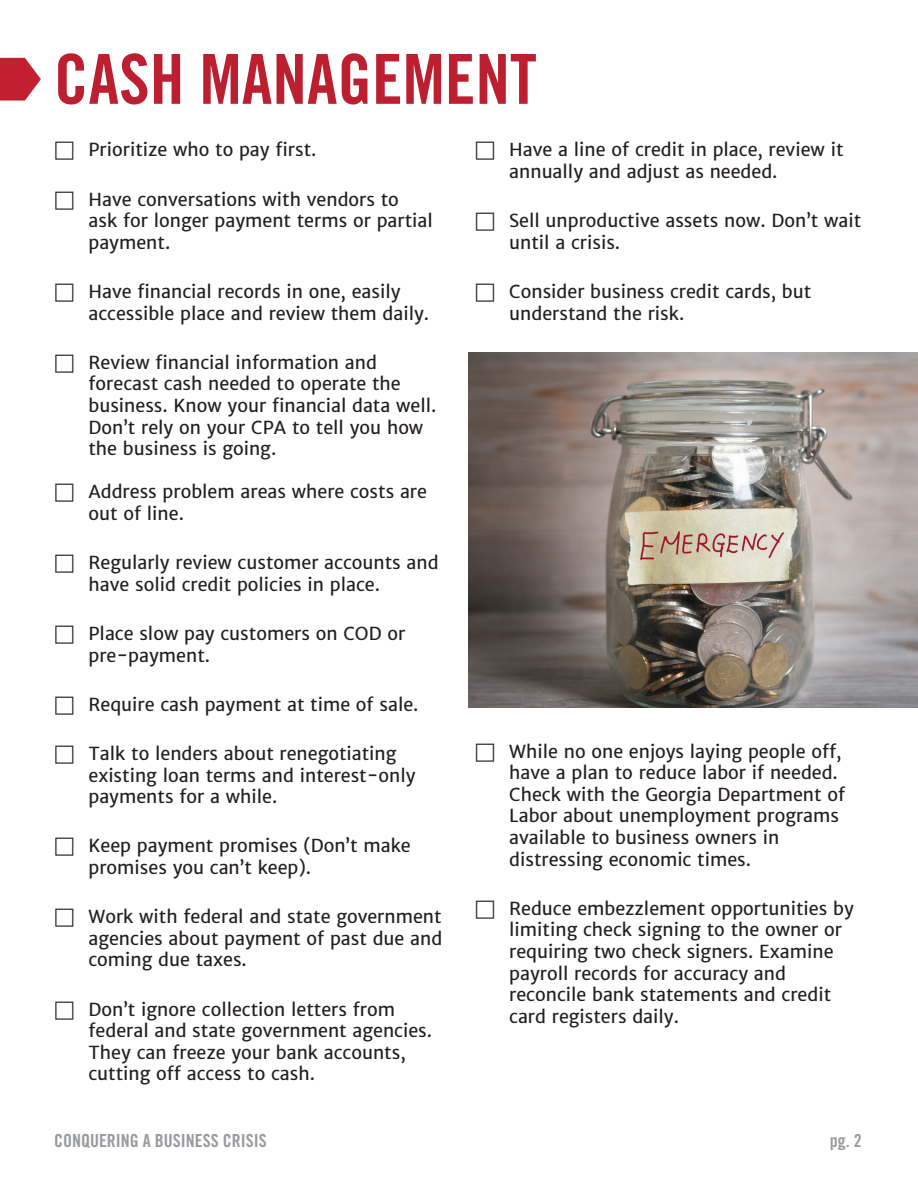
<style>
.page{position:relative;width:918px;height:1188px;background:#fff}
.page>*{position:absolute;margin:0;border:0;box-sizing:border-box;transform-origin:0 0}
.t1{font:69px "Trade Gothic LT Std Bd Cn 20";color:#bc1f30}
.t2{font:18px/21.6px "Merriweather Sans";color:#231f20}
.t3{font:18px "Trade Gothic LT Std Bd Cn 20";color:#999b9e}
</style>
<div class="page">
<img style="left:468px;top:353px;width:450px;height:354px">
<svg style="left:0;top:58px;width:41px;height:43px"></svg>
<p class="t1" style="left:54px;top:37px;width:484px">CASH MANAGEMENT</p>
<p class="t2" style="left:88px;top:139px;width:229px">Prioritize who to pay first.</p>
<p class="t2" style="left:88px;top:188px;width:346px">Have conversations with vendors to<br>ask for longer payment terms or partial payment.</p>
<p class="t2" style="left:88px;top:280px;width:342px">Have financial records in one, easily accessible place and review them daily.</p>
<p class="t2" style="left:88px;top:351px;width:349px">Review financial information and forecast cash needed to operate the business. Know your financial data well.<br>Don’t rely on your CPA to tell you how the business is going.</p>
<p class="t2" style="left:88px;top:481px;width:340px">Address problem areas where costs are out of line.</p>
<p class="t2" style="left:88px;top:552px;width:352px">Regularly review customer accounts and have solid credit policies in place.</p>
<p class="t2" style="left:88px;top:622px;width:318px">Place slow pay customers on COD or pre-payment.</p>
<p class="t2" style="left:88px;top:693px;width:332px">Require cash payment at time of sale.</p>
<p class="t2" style="left:88px;top:742px;width:329px">Talk to lenders about renegotiating existing loan terms and interest-only payments for a while.</p>
<p class="t2" style="left:88px;top:835px;width:324px">Keep payment promises (Don’t make promises you can’t keep).</p>
<p class="t2" style="left:88px;top:906px;width:355px;text-align:justify">Work with federal and state government agencies about payment of past due and coming due taxes.</p>
<p class="t2" style="left:88px;top:998px;width:345px">Don’t ignore collection letters from federal and state government agencies.<br>They can freeze your bank accounts, cutting off access to cash.</p>
<p class="t2" style="left:509px;top:139px;width:336px">Have a line of credit in place, review it annually and adjust as needed.</p>
<p class="t2" style="left:509px;top:210px;width:353px">Sell unproductive assets now. Don’t wait until a crisis.</p>
<p class="t2" style="left:509px;top:280px;width:303px">Consider business credit cards, but understand the risk.</p>
<p class="t2" style="left:509px;top:740px;width:337px">While no one enjoys laying people off, have a plan to reduce labor if needed.<br>Check with the Georgia Department of Labor about unemployment programs available to business owners in distressing economic times.</p>
<p class="t2" style="left:509px;top:897px;width:346px">Reduce embezzlement opportunities by limiting check signing to the owner or requiring two check signers. Examine payroll records for accuracy and reconcile bank statements and credit card registers daily.</p>
<p class="t3" style="left:54px;top:1130px;width:214px">CONQUERING A BUSINESS CRISIS</p>
<p class="t3" style="left:830px;top:1130px;width:33px">pg. 2</p>
</div>
